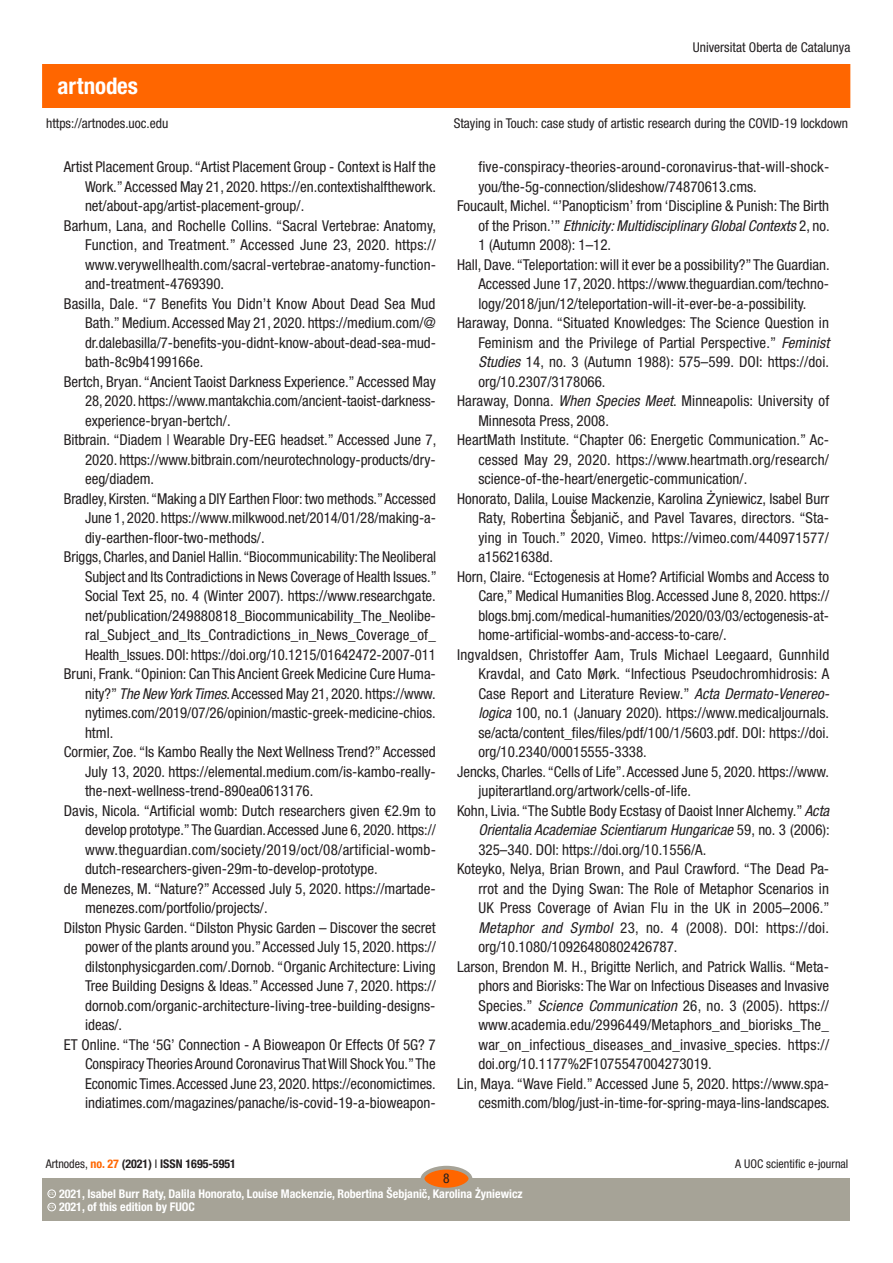
<style>
.page{position:relative;width:893px;height:1263px;background:#fff}
.page>*{position:absolute;margin:0;border:0;box-sizing:border-box;transform-origin:0 0}
.t1{font:700 condensed 22.95px "Helvetica Neue LT Std";color:#fff}
.biblio{font:condensed 15px/19.5px "Helvetica Neue LT Std";color:#231f20;text-align:justify}
.t2{font:condensed 13.5px "Helvetica Neue LT Std";color:#231f20}
.Estilo_de_párrafo_1{font:700 condensed 12px "Helvetica Neue LT Std";color:#fff}
.t3{font:700 condensed 12px "Helvetica Neue LT Std";color:#231f20}
.t4{font:condensed 12px "Helvetica Neue LT Std";color:#231f20}
.t5{font:600 3.9px "Adobe Caslon Pro";color:#fff}
.s1{font-style:italic}
.s2{font-family:"Helvetica Neue";font-stretch:normal}
.s3{font-weight:400}
.s4{color:#f60}
.s5{font-family:"Helvetica Neue"}
</style>
<div class="page">
<div style="left:43px;top:65px;width:807px;height:42px;background:#f60"></div>
<div style="left:43px;top:1178px;width:807px;height:42px;background:#a6a397"></div>
<div style="left:422px;top:1168px;width:48px;height:21px;background:#f60;border-radius:50%"></div>
<div style="left:421px;top:1166px;width:51px;height:25px;border:4px solid #a6a397;border-radius:50%"></div>
<div style="left:48px;top:1203px;width:8px;height:8px;border:1px solid #fff;border-radius:50%"></div>
<div style="left:48px;top:1189px;width:8px;height:9px;border:1px solid #fff;border-radius:50%"></div>
<p class="t1" style="left:58px;top:72px;width:82px">artnodes</p>
<p class="t2" style="left:46px;top:115px;width:124px">https://artnodes.uoc.edu</p>
<p class="biblio" style="left:85px;top:157px;width:352px;text-indent:-21px">Artist Placement Group. “Artist Placement Group - Context is Half the Work.” Accessed May 21, 2020. https://en.contextishalfthework. net/about-apg/artist-placement-group/.</p>
<p class="biblio" style="left:85px;top:216px;width:353px;text-indent:-21px">Barhum, Lana, and Rochelle Collins. “Sacral Vertebrae: Anatomy, Function, and Treatment.” Accessed June 23, 2020. https:// www.verywellhealth.com/sacral-vertebrae-anatomy-function&shy;and-treatment-4769390.</p>
<p class="biblio" style="left:85px;top:294px;width:352px;text-indent:-21px">Basilla, Dale. “7 Benefits You Didn’t Know About Dead Sea Mud Bath.” Medium. Accessed May 21, 2020. https://medium.com/@ dr.dalebasilla/7-benefits-you-didnt-know-about-dead-sea-mud&shy;bath-8c9b4199166e.</p>
<p class="biblio" style="left:85px;top:372px;width:352px;text-indent:-21px">Bertch, Bryan. “Ancient Taoist Darkness Experience.” Accessed May 28, 2020. https://www.mantakchia.com/ancient-taoist-darkness&shy;experience-bryan-bertch/.</p>
<p class="biblio" style="left:85px;top:430px;width:353px;text-indent:-21px">Bitbrain. “Diadem | Wearable Dry-EEG headset.” Accessed June 7, 2020. https://www.bitbrain.com/neurotechnology-products/dry&shy;eeg/diadem.</p>
<p class="biblio" style="left:85px;top:489px;width:353px;text-indent:-21px">Bradley, Kirsten. “Making a DIY Earthen Floor: two methods.” Accessed June 1, 2020. https://www.milkwood.net/2014/01/28/making-a&shy;diy-earthen-floor-two-methods/.</p>
<p class="biblio" style="left:85px;top:547px;width:353px;text-indent:-21px">Briggs, Charles, and Daniel Hallin. “Biocommunicability: The Neoliberal Subject and Its Contradictions in News Coverage of Health Issues.” Social Text 25, no. 4 (Winter 2007). https://www.researchgate. net/publication/249880818_Biocommunicability_The_Neolibe&shy;ral_Subject_and_Its_Contradictions_in_News_Coverage_of_ Health_Issues. DOI: https://doi.org/10.1215/01642472-2007-011</p>
<p class="biblio" style="left:85px;top:664px;width:352px;text-indent:-21px">Bruni, Frank. “Opinion: Can This Ancient Greek Medicine Cure Huma&shy;nity?” <span class="s1">The New York Times</span>. Accessed May 21, 2020. https://www. nytimes.com/2019/07/26/opinion/mastic-greek-medicine-chios. html.</p>
<p class="biblio" style="left:85px;top:742px;width:352px;text-indent:-21px">Cormier, Zoe. “Is Kambo Really the Next Wellness Trend?” Accessed July 13, 2020. https://elemental.medium.com/is-kambo-really&shy;the-next-wellness-trend-890ea0613176.</p>
<p class="biblio" style="left:85px;top:801px;width:352px;text-indent:-21px">Davis, Nicola. “Artificial womb: Dutch researchers given €2.9m to develop prototype.” The Guardian. Accessed June 6, 2020. https:// www.theguardian.com/society/2019/oct/08/artificial-womb&shy;dutch-researchers-given-29m-to-develop-prototype.</p>
<p class="biblio" style="left:85px;top:879px;width:352px;text-indent:-21px">de Menezes, M. “Nature?” Accessed July 5, 2020. https://martade&shy;menezes.com/portfolio/projects/.</p>
<p class="biblio" style="left:85px;top:918px;width:352px;text-indent:-21px">Dilston Physic Garden. “Dilston Physic Garden – Discover the secret power of the plants around you.” Accessed July 15, 2020. https:// dilstonphysicgarden.com/.Dornob. “Organic Architecture: Living Tree Building Designs &amp; Ideas.” Accessed June 7, 2020. https:// dornob.com/organic-architecture-living-tree-building-designs&shy;ideas/.</p>
<p class="biblio" style="left:85px;top:1035px;width:352px;text-indent:-21px">ET Online. “The ‘5G’ Connection - A Bioweapon Or Effects Of 5G? 7<br>Conspiracy Theories Around Coronavirus That Will Shock You.” The Economic Times. Accessed June 23, 2020. https://economictimes. indiatimes.com/magazines/panache/is-covid-19-a-bioweapon-</p>
<p class="t2" style="left:693px;top:40px;width:159px">Universitat Oberta de Catalunya</p>
<p class="t2" style="left:454px;top:115px;width:396px">Staying in Touch: case study of artistic research during the COVID-19 lockdown</p>
<p class="biblio" style="left:478px;top:157px;width:352px">five-conspiracy-theories-around-coronavirus-that-will-shock&shy;you/the-5g-connection/slideshow/74870613.cms.</p>
<p class="biblio" style="left:478px;top:196px;width:353px;text-indent:-21px">Foucault, Michel. “’Panopticism’ from ‘Discipline &amp; Punish: The Birth of the Prison.’” <span class="s1">Ethnicity: Multidisciplinary Global Contexts</span> 2, no.<br>1 (Autumn 2008): 1–12.</p>
<p class="biblio" style="left:478px;top:255px;width:353px;text-indent:-21px">Hall, Dave. “Teleportation: will it ever be a possibility?” The Guardian.<br>Accessed June 17, 2020. https://www.theguardian.com/techno&shy;logy/2018/jun/12/teleportation-will-it-ever-be-a-possibility.</p>
<p class="biblio" style="left:478px;top:313px;width:352px;text-indent:-21px">Haraway, Donna. “Situated Knowledges: The Science Question in Feminism and the Privilege of Partial Perspective.” <span class="s1">Feminist Studies</span> 14, no. 3 (Autumn 1988): 575–599. DOI: https://doi. org/10.2307/3178066.</p>
<p class="biblio" style="left:478px;top:391px;width:352px;text-indent:-21px">Haraway, Donna. <span class="s1">When Species Meet</span>. Minneapolis: University of<br>Minnesota Press, 2008.</p>
<p class="biblio" style="left:478px;top:430px;width:352px;text-indent:-21px">HeartMath Institute. “Chapter 06: Energetic Communication.” Ac&shy;cessed May 29, 2020. https://www.heartmath.org/research/ science-of-the-heart/energetic-communication/.</p>
<p class="biblio" style="left:478px;top:489px;width:352px;text-indent:-21px">Honorato, Dalila, Louise Mackenzie, Karolina <span class="s2">Ż</span>yniewicz, Isabel Burr Raty, Robertina Šebjani<span class="s2">č</span>, and Pavel Tavares, directors. “Sta&shy;ying in Touch.” 2020, Vimeo. https://vimeo.com/440971577/ a15621638d.</p>
<p class="biblio" style="left:478px;top:567px;width:352px;text-indent:-21px">Horn, Claire. “Ectogenesis at Home? Artificial Wombs and Access to Care,” Medical Humanities Blog. Accessed June 8, 2020. https:// blogs.bmj.com/medical-humanities/2020/03/03/ectogenesis-at&shy;home-artificial-wombs-and-access-to-care/.</p>
<p class="biblio" style="left:478px;top:645px;width:353px;text-indent:-21px">Ingvaldsen, Christoffer Aam, Truls Michael Leegaard, Gunnhild Kravdal, and Cato Mørk. “Infectious Pseudochromhidrosis: A Case Report and Literature Review.” <span class="s1">Acta Dermato-Venereo&shy;logica</span> 100, no.1 (January 2020). https://www.medicaljournals. se/acta/content_files/files/pdf/100/1/5603.pdf. DOI: https://doi. org/10.2340/00015555-3338.</p>
<p class="biblio" style="left:478px;top:762px;width:352px;text-indent:-21px">Jencks, Charles. “Cells of Life”. Accessed June 5, 2020. https://www. jupiterartland.org/artwork/cells-of-life.</p>
<p class="biblio" style="left:478px;top:801px;width:353px;text-indent:-21px">Kohn, Livia. “The Subtle Body Ecstasy of Daoist Inner Alchemy.” <span class="s1">Acta Orientalia Academiae Scientiarum Hungaricae</span> 59, no. 3 (2006):<br>325–340. DOI: https://doi.org/10.1556/A.</p>
<p class="biblio" style="left:478px;top:859px;width:353px;text-indent:-21px">Koteyko, Nelya, Brian Brown, and Paul Crawford. “The Dead Pa&shy;rrot and the Dying Swan: The Role of Metaphor Scenarios in UK Press Coverage of Avian Flu in the UK in 2005–2006.” <span class="s1">Metaphor and Symbol</span> 23, no. 4 (2008). DOI: https://doi. org/10.1080/10926480802426787.</p>
<p class="biblio" style="left:478px;top:957px;width:352px;text-indent:-21px">Larson, Brendon M. H., Brigitte Nerlich, and Patrick Wallis. “Meta&shy;phors and Biorisks: The War on Infectious Diseases and Invasive Species.” <span class="s1">Science Communication</span> 26, no. 3 (2005). https:// www.academia.edu/2996449/Metaphors_and_biorisks_The_ war_on_infectious_diseases_and_invasive_species. https:// doi.org/10.1177%2F1075547004273019.</p>
<p class="biblio" style="left:457px;top:1074px;width:374px;text-align:right">Lin, Maya. “Wave Field.” Accessed June 5, 2020. https://www.spa&shy;cesmith.com/blog/just-in-time-for-spring-maya-lins-landscapes.</p>
<p class="t3" style="left:46px;top:1157px;width:192px"><span class="s3">Artnodes,</span> <span class="s4">no. 27</span> (2021) <span class="s3">I</span> ISSN 1695-5951</p>
<p class="t5" style="left:49px;top:1205px;width:7px">CC</p>
<p class="Estilo_de_párrafo_1" style="left:59px;top:1200px;width:138px">2021, of this edition by FUOC</p>
<p class="t2" style="left:443px;top:1171px;width:8px">8</p>
<p class="Estilo_de_párrafo_1" style="left:59px;top:1186px;width:465px">2021, Isabel Burr Raty, Dalila Honorato, Louise Mackenzie, Robertina Šebjani<span class="s5">č</span>, Karolina <span class="s5">Ż</span>yniewicz</p>
<p class="t5" style="left:49px;top:1191px;width:7px">CC</p>
<p class="t4" style="left:735px;top:1157px;width:115px">A UOC scientific e-journal</p>
</div>
